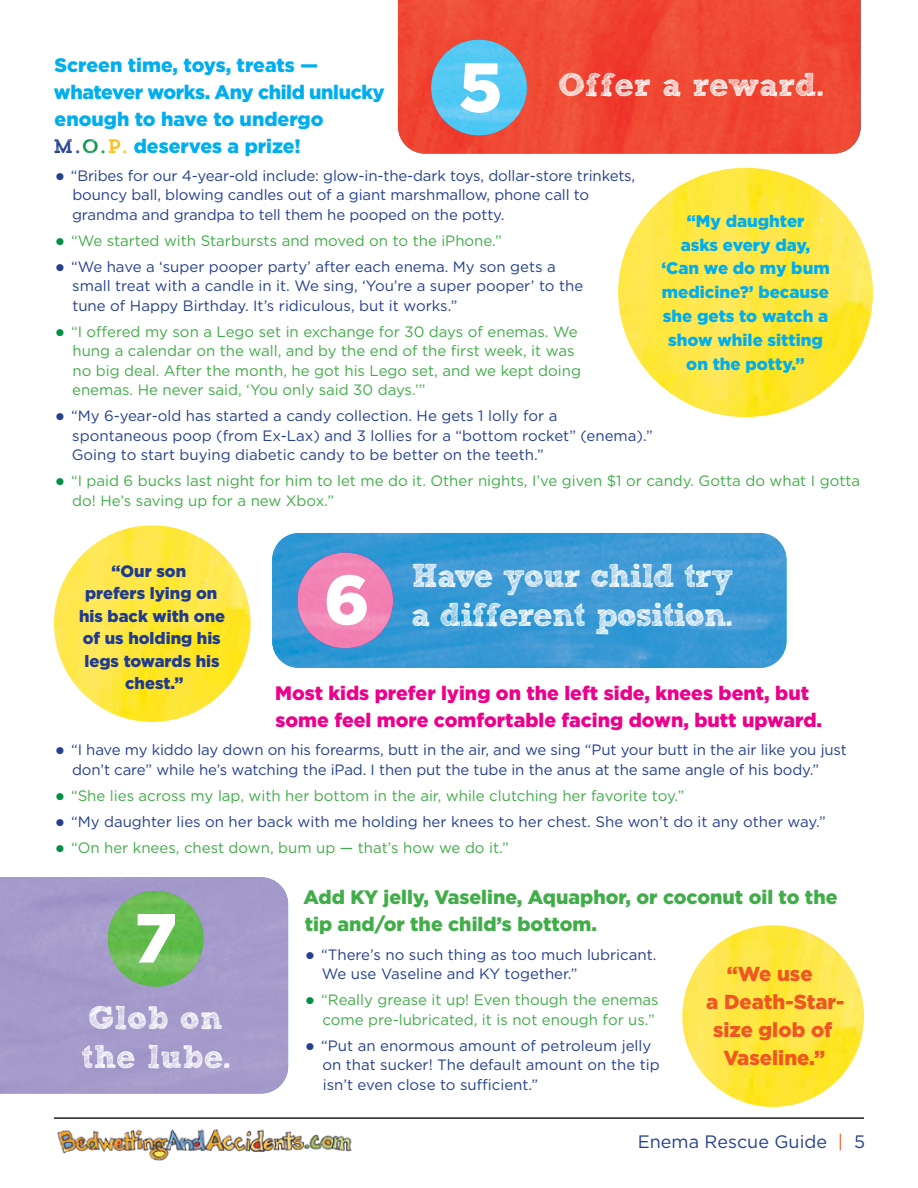
<style>
.page{position:relative;width:918px;height:1188px;background:#fff}
.page>*{position:absolute;margin:0;border:0;box-sizing:border-box;transform-origin:0 0}
.t1{font:900 69.3px "Gotham";color:#fff}
.t2{font:33px/39.6px "Sketch Rockwell";letter-spacing:-.03em;color:#fff;text-align:right}
.t3{font:33px "Sketch Rockwell";letter-spacing:-.01em;color:#fff}
.t4{font:33px/39.6px "Sketch Rockwell";color:#fff}
.t5{font:900 20.25px/28px "Gotham";color:#f05622;text-align:center}
.t6{font:900 19.5px/27px "Gotham";letter-spacing:-.01em;color:#00aeef}
.t7{font:900 19.5px/27px "Gotham";color:#ec008c}
.t8{font:900 19.5px/27px "Gotham";color:#41ad49}
.t9{font:18px "Gotham";color:#25408f}
.t10{font:900 16.8px/23.9px "Gotham";color:#00aeef;text-align:center}
.t11{font:900 16.5px/22.5px "Gotham";color:#1f3b91;text-align:center}
.t12{font:15px/19.5px "Gotham";color:#25408f}
.t13{font:15px/19.5px "Gotham";color:#41ad49}
.s1{font-family:"Trend Rough Slab One";font-weight:400;color:#1f3b91}
.s2{font-family:"Trend Rough Slab One";font-weight:400;color:#009046}
.s3{font-family:"Trend Rough Slab One";font-weight:400;color:#febc11}
.s4{font-weight:900;font-size:21px}
.s5{font-weight:900;font-size:21px;color:#009046}
.s6{font-family:"Gotham";font-weight:900;font-size:69.3px}
.s7{color:#f05622}
</style>
<div class="page">
<img style="left:57px;top:1129px;width:295px;height:32px">
<hr style="left:54px;top:1117px;width:810px;height:2px;background:#231f20">
<img style="left:398px;top:0;width:463px;height:154px">
<img style="left:431px;top:40px;width:96px;height:95px;border-radius:48px">
<div style="left:0;top:877px;width:288px;height:217px;background:#a49acb"></div>
<img style="left:108px;top:891px;width:95px;height:96px;border-radius:48px">
<img style="left:618px;top:168px;width:255px;height:249px">
<img style="left:682px;top:925px;width:182px;height:182px;border-radius:91px">
<img style="left:54px;top:525px;width:197px;height:197px;border-radius:98px">
<img style="left:272px;top:533px;width:514px;height:135px">
<img style="left:298px;top:553px;width:95px;height:95px;border-radius:48px">
<h3 class="t6" style="left:52px;top:51px;width:334px">Screen time, toys, treats — whatever works. Any child unlucky enough to have to undergo<br><span class="s1">M.</span><span class="s2">O.</span><span class="s3">P.</span> deserves a prize!</h3>
<p class="t12" style="left:72px;top:166px;width:565px;text-indent:-17px"><span class="s4">•</span> “Bribes for our 4-year-old include: glow-in-the-dark toys, dollar-store trinkets, bouncy ball, blowing candles out of a giant marshmallow, phone call to grandma and grandpa to tell them he pooped on the potty.</p>
<p class="t13" style="left:55px;top:231px;width:449px"><span class="s5">•</span> “We started with Starbursts and moved on to the iPhone.”</p>
<p class="t12" style="left:72px;top:256px;width:512px;text-indent:-18px"><span class="s4">•</span> “We have a ‘super pooper party’ after each enema. My son gets a small treat with a candle in it. We sing, ‘You’re a super pooper’ to the tune of Happy Birthday. It’s ridiculous, but it works.”</p>
<p class="t13" style="left:72px;top:321px;width:510px;text-indent:-17px"><span class="s5">•</span> “I offered my son a Lego set in exchange for 30 days of enemas. We hung a calendar on the wall, and by the end of the first week, it was no big deal. After the month, he got his Lego set, and we kept doing enemas. He never said, ‘You only said 30 days.’”</p>
<p class="t12" style="left:72px;top:406px;width:583px;text-indent:-17px"><span class="s4">•</span> “My 6-year-old has started a candy collection. He gets 1 lolly for a spontaneous poop (from Ex-Lax) and 3 lollies for a “bottom rocket” (enema).”<br>Going to start buying diabetic candy to be better on the teeth.”</p>
<p class="t13" style="left:72px;top:471px;width:790px;text-indent:-17px"><span class="s5">•</span> “I paid 6 bucks last night for him to let me do it. Other nights, I’ve given $1 or candy. Gotta do what I gotta do! He’s saving up for a new Xbox.”</p>
<h2 class="t3" style="left:459px;top:67px;width:366px"><span class="s6">5</span> Offer a reward.</h2>
<p class="t10" style="left:661px;top:209px;width:170px">“My daughter<br>asks every day, ‘Can we do my bum medicine?’ because she gets to watch a show while sitting on the potty.”</p>
<h2 class="t2" style="left:324px;top:556px;width:411px">Have your child try<br><span class="s6">6</span> a different position.</h2>
<p class="t11" style="left:79px;top:560px;width:147px">“Our son<br>prefers lying on his back with one of us holding his legs towards his chest.”</p>
<h3 class="t7" style="left:275px;top:680px;width:548px">Most kids prefer lying on the left side, knees bent, but some feel more comfortable facing down, butt upward.</h3>
<p class="t12" style="left:72px;top:740px;width:776px;text-indent:-17px"><span class="s4">•</span> “I have my kiddo lay down on his forearms, butt in the air, and we sing “Put your butt in the air like you just don’t care” while he’s watching the iPad. I then put the tube in the anus at the same angle of his body.”</p>
<p class="t13" style="left:55px;top:786px;width:631px"><span class="s5">•</span> “She lies across my lap, with her bottom in the air, while clutching her favorite toy.”</p>
<p class="t12" style="left:55px;top:812px;width:773px"><span class="s4">•</span> “My daughter lies on her back with me holding her knees to her chest. She won’t do it any other way.”</p>
<p class="t13" style="left:55px;top:838px;width:456px"><span class="s5">•</span> “On her knees, chest down, bum up — that’s how we do it.”</p>
<h1 class="t1" style="left:134px;top:890px;width:44px">7</h1>
<h2 class="t4" style="left:81px;top:999px;width:150px">Glob on the lube.</h2>
<h3 class="t8" style="left:304px;top:884px;width:535px">Add KY jelly, Vaseline, Aquaphor, or coconut oil to the tip and/or the child’s bottom.</h3>
<p class="t12" style="left:322px;top:944px;width:336px;text-indent:-17px"><span class="s4">•</span> “There’s no such thing as too much lubricant.<br>We use Vaseline and KY together.”</p>
<p class="t13" style="left:305px;top:990px;width:355px;text-align:right"><span class="s5">•</span> “Really grease it up! Even though the enemas come pre-lubricated, it is not enough for us.”</p>
<p class="t12" style="left:322px;top:1035px;width:339px;text-indent:-17px"><span class="s4">•</span> “Put an enormous amount of petroleum jelly on that sucker! The default amount on the tip isn’t even close to sufficient.”</p>
<h3 class="t5" style="left:706px;top:959px;width:140px">“We use<br>a Death-Star&shy;size glob of<br>Vaseline.”</h3>
<p class="t9" style="left:638px;top:1131px;width:229px">Enema Rescue Guide <span class="s7">|</span> 5</p>
</div>
